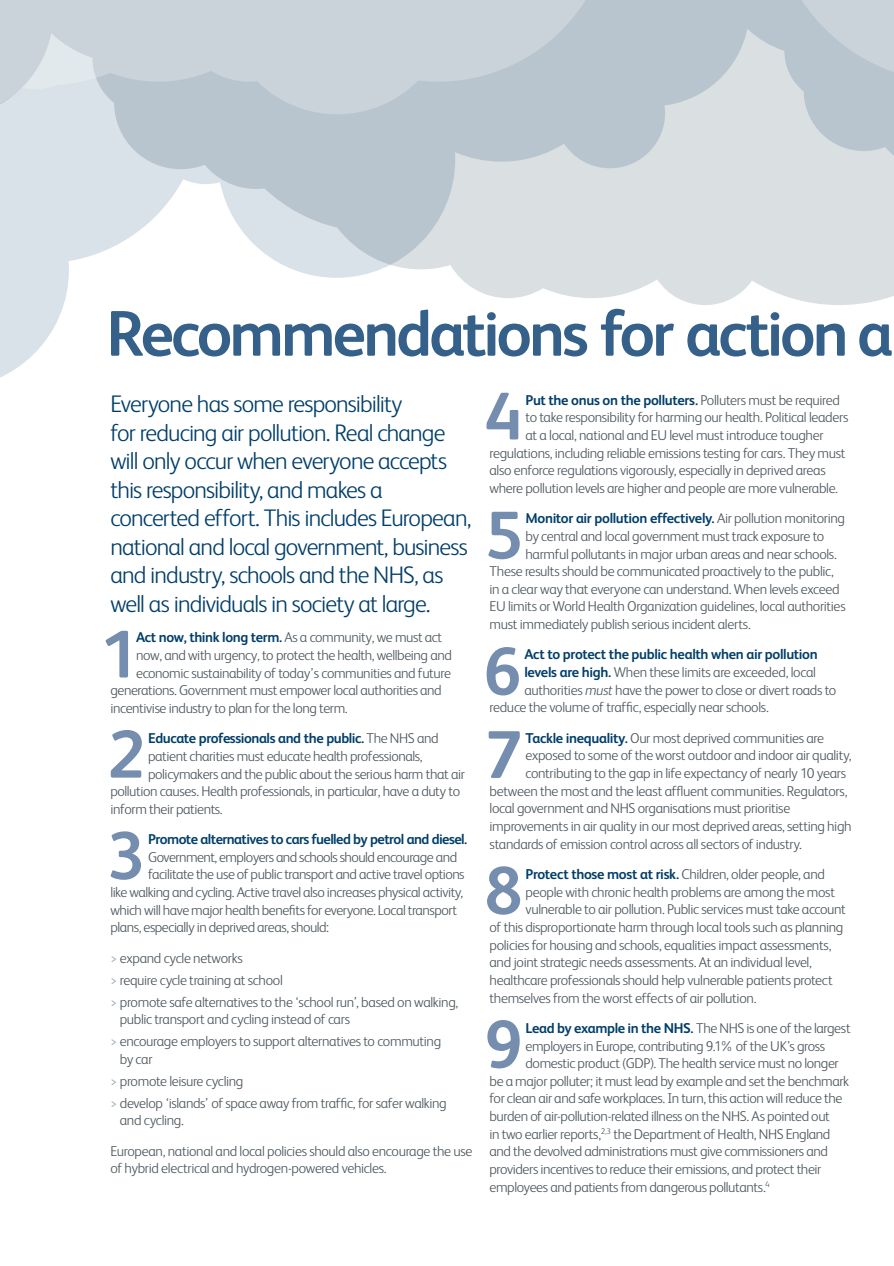
<style>
.page{position:relative;width:894px;height:1266px;background:#fff}
.page>*{position:absolute;margin:0;border:0;box-sizing:border-box;transform-origin:0 0}
.t1{font:700 67.5px/100.6px "FS Albert";color:#758dae}
.t2{font:700 64.5px "FS Albert";letter-spacing:-.05em;color:#346089}
.t3{font:300 24px/28.5px "FS Albert";letter-spacing:-.035em;color:#003e69}
.t4{font:300 14.25px/21.9px "FS Albert";letter-spacing:-.025em;color:#4c565c}
.t5{font:700 14.25px "FS Albert";letter-spacing:-.03em;color:#003e69}
.s1{font-weight:700;color:#003e69}
.s2{font-weight:300;color:#4c565c}
.s3{color:#a5adb4}
.s4{font-style:italic}
</style>
<div class="page">
<svg style="left:0;top:178px;width:893px;height:200px"></svg>
<svg style="left:0;top:0;width:893px;height:178px;background:#c5cfd6"></svg>
<h2 class="t2" style="left:106px;top:296px;width:788px">Recommendations for action a</h2>
<p class="t3" style="left:110px;top:389px;width:362px">Everyone has some responsibility<br>for reducing air pollution. Real change will only occur when everyone accepts this responsibility, and makes a concerted effort. This includes European, national and local government, business and industry, schools and the NHS, as well as individuals in society at large.</p>
<p class="t4" style="left:136px;top:626px;width:307px"><span class="s1">Act now, think long term.</span> As a community, we must act</p>
<p class="t4" style="left:136px;top:644px;width:317px">now, and with urgency, to protect the health, wellbeing and</p>
<p class="t4" style="left:136px;top:661px;width:316px">economic sustainability of today’s communities and future</p>
<p class="t4" style="left:110px;top:679px;width:333px">generations. Government must empower local authorities and</p>
<p class="t4" style="left:110px;top:696px;width:239px">incentivise industry to plan for the long term.</p>
<p class="t5" style="left:148px;top:730px;width:292px">Educate professionals and the public. <span class="s2">The NHS and</span></p>
<p class="t4" style="left:148px;top:744px;width:276px">patient charities must educate health professionals,</p>
<p class="t4" style="left:148px;top:762px;width:318px">policymakers and the public about the serious harm that air</p>
<p class="t4" style="left:110px;top:780px;width:351px">pollution causes. Health professionals, in particular, have a duty to</p>
<p class="t4" style="left:110px;top:797px;width:114px">inform their patients.</p>
<p class="t5" style="left:148px;top:830px;width:320px">Promote alternatives to cars fuelled by petrol and diesel.</p>
<p class="t4" style="left:148px;top:845px;width:310px">Government, employers and schools should encourage and</p>
<p class="t4" style="left:148px;top:863px;width:318px">facilitate the use of public transport and active travel options</p>
<p class="t4" style="left:110px;top:881px;width:354px">like walking and cycling. Active travel also increases physical activity,</p>
<p class="t4" style="left:110px;top:898px;width:348px">which will have major health benefits for everyone. Local transport</p>
<p class="t4" style="left:110px;top:916px;width:220px">plans, especially in deprived areas, should:</p>
<p class="t4" style="left:110px;top:946px;width:349px"><span class="s3">&gt;</span> expand cycle networks<br><span class="s3">&gt;</span> require cycle training at school<br><span class="s3">&gt;</span> promote safe alternatives to the ‘school run’, based on walking,</p>
<p class="t4" style="left:110px;top:1008px;width:332px;text-indent:9px">public transport and cycling instead of cars<br><span class="s3">&gt;</span> encourage employers to support alternatives to commuting</p>
<p class="t4" style="left:110px;top:1047px;width:338px;text-indent:9px">by car<br><span class="s3">&gt;</span> promote leisure cycling<br><span class="s3">&gt;</span> develop ‘islands’ of space away from traffic, for safer walking</p>
<p class="t4" style="left:110px;top:1104px;width:363px;line-height:30.5px;text-indent:9px">and cycling.<br>European, national and local policies should also encourage the use</p>
<p class="t4" style="left:110px;top:1156px;width:278px">of hybrid electrical and hydrogen-powered vehicles.</p>
<h1 class="t1" style="left:101px;top:603px;width:46px;text-align:justify">1<br>2<br>3</h1>
<h1 class="t1" style="left:484px;top:356px;width:39px;line-height:118.9px">4<br>5</h1>
<p class="t5" style="left:525px;top:391px;width:316px">Put the onus on the polluters. <span class="s2">Polluters must be required</span></p>
<p class="t4" style="left:525px;top:406px;width:324px">to take responsibility for harming our health. Political leaders</p>
<p class="t4" style="left:525px;top:424px;width:299px">at a local, national and EU level must introduce tougher</p>
<p class="t4" style="left:489px;top:441px;width:357px">regulations, including reliable emissions testing for cars. They must</p>
<p class="t4" style="left:489px;top:459px;width:338px">also enforce regulations vigorously, especially in deprived areas</p>
<p class="t4" style="left:489px;top:477px;width:350px">where pollution levels are higher and people are more vulnerable.</p>
<p class="t5" style="left:525px;top:510px;width:321px">Monitor air pollution effectively. <span class="s2">Air pollution monitoring</span></p>
<p class="t4" style="left:525px;top:525px;width:300px">by central and local government must track exposure to</p>
<p class="t4" style="left:525px;top:542px;width:313px">harmful pollutants in major urban areas and near schools.</p>
<p class="t4" style="left:489px;top:560px;width:346px">These results should be communicated proactively to the public,</p>
<p class="t4" style="left:489px;top:577px;width:352px">in a clear way that everyone can understand. When levels exceed</p>
<p class="t4" style="left:489px;top:595px;width:357px">EU limits or World Health Organization guidelines, local authorities</p>
<p class="t4" style="left:489px;top:613px;width:263px">must immediately publish serious incident alerts.</p>
<p class="t5" style="left:524px;top:646px;width:295px">Act to protect the public health when air pollution</p>
<p class="t4" style="left:524px;top:661px;width:293px"><span class="s1">levels are high.</span> When these limits are exceeded, local</p>
<p class="t4" style="left:524px;top:678px;width:313px">authorities <span class="s4">must</span> have the power to close or divert roads to</p>
<p class="t4" style="left:489px;top:696px;width:281px">reduce the volume of traffic, especially near schools.</p>
<p class="t4" style="left:525px;top:726px;width:300px"><span class="s1">Tackle inequality.</span> Our most deprived communities are</p>
<p class="t4" style="left:525px;top:744px;width:327px">exposed to some of the worst outdoor and indoor air quality,</p>
<p class="t4" style="left:525px;top:762px;width:322px">contributing to the gap in life expectancy of nearly 10 years</p>
<p class="t4" style="left:489px;top:779px;width:359px">between the most and the least affluent communities. Regulators,</p>
<p class="t4" style="left:489px;top:797px;width:302px">local government and NHS organisations must prioritise</p>
<p class="t4" style="left:489px;top:815px;width:363px">improvements in air quality in our most deprived areas, setting high</p>
<p class="t4" style="left:489px;top:832px;width:314px">standards of emission control across all sectors of industry.</p>
<p class="t4" style="left:525px;top:863px;width:301px"><span class="s1">Protect those most at risk.</span> Children, older people, and</p>
<p class="t4" style="left:525px;top:880px;width:311px">people with chronic health problems are among the most</p>
<p class="t4" style="left:525px;top:898px;width:322px">vulnerable to air pollution. Public services must take account</p>
<p class="t4" style="left:489px;top:915px;width:355px">of this disproportionate harm through local tools such as planning</p>
<p class="t4" style="left:489px;top:933px;width:343px">policies for housing and schools, equalities impact assessments,</p>
<p class="t4" style="left:489px;top:951px;width:324px">and joint strategic needs assessments. At an individual level,</p>
<p class="t4" style="left:489px;top:968px;width:344px">healthcare professionals should help vulnerable patients protect</p>
<p class="t4" style="left:489px;top:986px;width:268px">themselves from the worst effects of air pollution.</p>
<p class="t4" style="left:525px;top:1016px;width:327px"><span class="s1">Lead by example in the NHS.</span> The NHS is one of the largest</p>
<p class="t4" style="left:525px;top:1034px;width:301px">employers in Europe, contributing 9.1% of the UK’s gross</p>
<p class="t4" style="left:525px;top:1052px;width:315px">domestic product (GDP). The health service must no longer</p>
<p class="t4" style="left:489px;top:1069px;width:361px">be a major polluter; it must lead by example and set the benchmark</p>
<p class="t4" style="left:489px;top:1087px;width:354px">for clean air and safe workplaces. In turn, this action will reduce the</p>
<p class="t4" style="left:489px;top:1104px;width:342px">burden of air-pollution-related illness on the NHS. As pointed out</p>
<p class="t4" style="left:489px;top:1122px;width:342px">in two earlier reports,<sup>2,3</sup> the Department of Health, NHS England</p>
<p class="t4" style="left:489px;top:1140px;width:340px">and the devolved administrations must give commissioners and</p>
<p class="t4" style="left:489px;top:1157px;width:333px">providers incentives to reduce their emissions, and protect their</p>
<p class="t4" style="left:489px;top:1175px;width:282px">employees and patients from dangerous pollutants.<sup>4</sup></p>
<h1 class="t1" style="left:483px;top:629px;width:40px;line-height:83.2px">6<br>7</h1>
<h1 class="t1" style="left:484px;top:839px;width:39px">8</h1>
<h1 class="t1" style="left:484px;top:993px;width:39px">9</h1>
</div>
